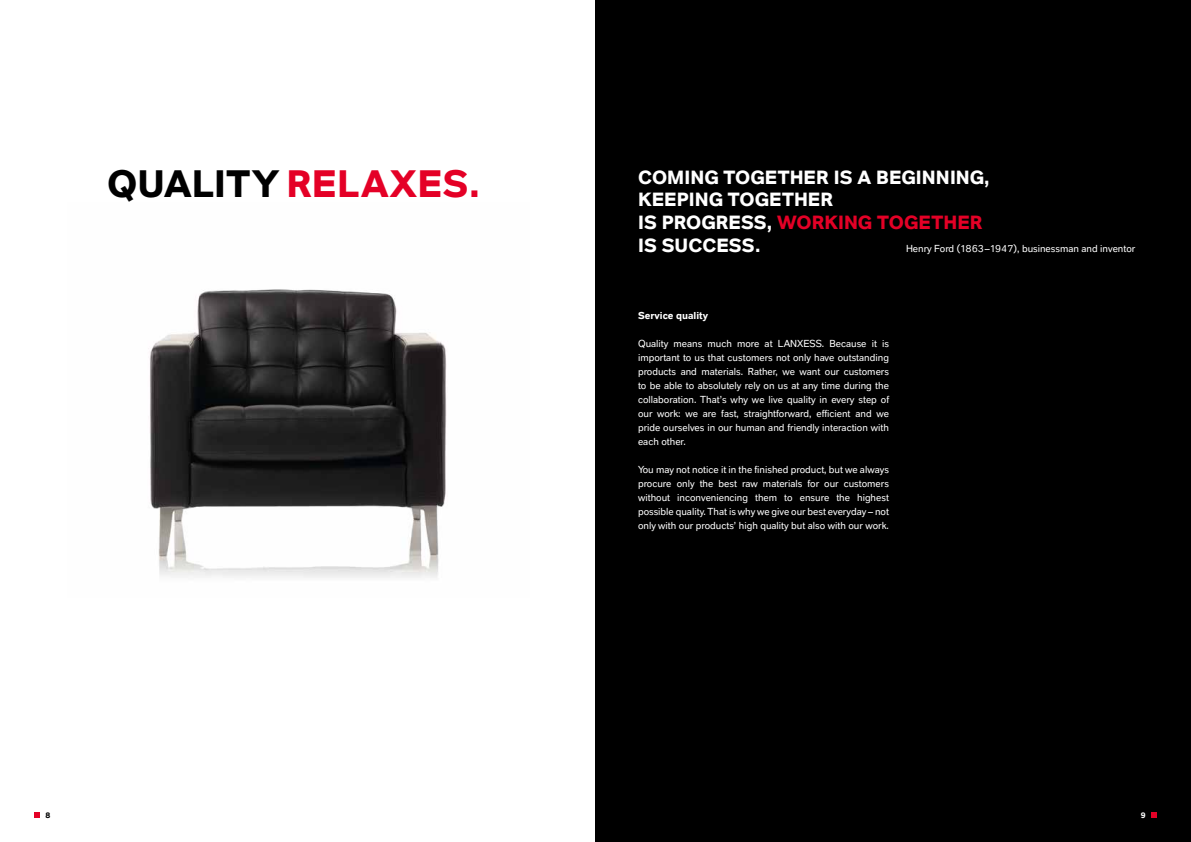
<style>
.page{position:relative;width:1191px;height:842px;background:#fff}
.page>*{position:absolute;margin:0;border:0;box-sizing:border-box;transform-origin:0 0}
.t1{font:700 38px "Lanxess Global";letter-spacing:.015em;color:#e40026}
.t2{font:700 19px/22.8px "Lanxess Global";letter-spacing:.005em;color:#fff}
.t3{font:10px/14px "Lanxess Global Invers";color:#fff;text-align:justify}
.t4{font:700 10px "Lanxess Global";color:#fff}
.t5{font:700 8px "Lanxess Global";color:#000}
.t6{font:700 8px "Lanxess Global";color:#fff}
.s1{color:#000}
.s2{color:#e40026}
</style>
<div class="page">
<div style="left:595px;top:0;width:596px;height:842px;background:#000"></div>
<img style="left:150px;top:289px;width:297px;height:289px">
<svg style="left:34px;top:812px;width:6px;height:6px"></svg>
<svg style="left:1151px;top:812px;width:6px;height:6px"></svg>
<h1 class="t1" style="left:107px;top:162px;width:374px"><span class="s1">QUALITY</span> RELAXES.</h1>
<h2 class="t2" style="left:638px;top:166px;width:353px">COMING TOGETHER IS A BEGINNING,<br>KEEPING TOGETHER<br>IS PROGRESS, <span class="s2">WORKING TOGETHER<br></span>IS SUCCESS.</h2>
<p class="t3" style="left:906px;top:242px;width:231px">Henry Ford (1863–1947), businessman and inventor</p>
<p class="t4" style="left:638px;top:309px;width:72px">Service quality</p>
<p class="t3" style="left:638px;top:336px;width:252px">Quality means much more at LANXESS. Because it is important to us that customers not only have outstanding products and materials. Rather, we want our customers to be able to absolutely rely on us at any time during the collaboration. That’s why we live quality in every step of our work: we are fast, straightforward, efficient and we pride ourselves in our human and friendly interaction with each other.</p>
<p class="t3" style="left:638px;top:462px;width:252px">You may not notice it in the finished product, but we always procure only the best raw materials for our customers without inconveniencing them to ensure the highest possible quality. That is why we give our best everyday – not only with our products’ high quality but also with our work.</p>
<p class="t5" style="left:45px;top:810px;width:6px">8</p>
<p class="t6" style="left:1140px;top:810px;width:6px">9</p>
</div>
